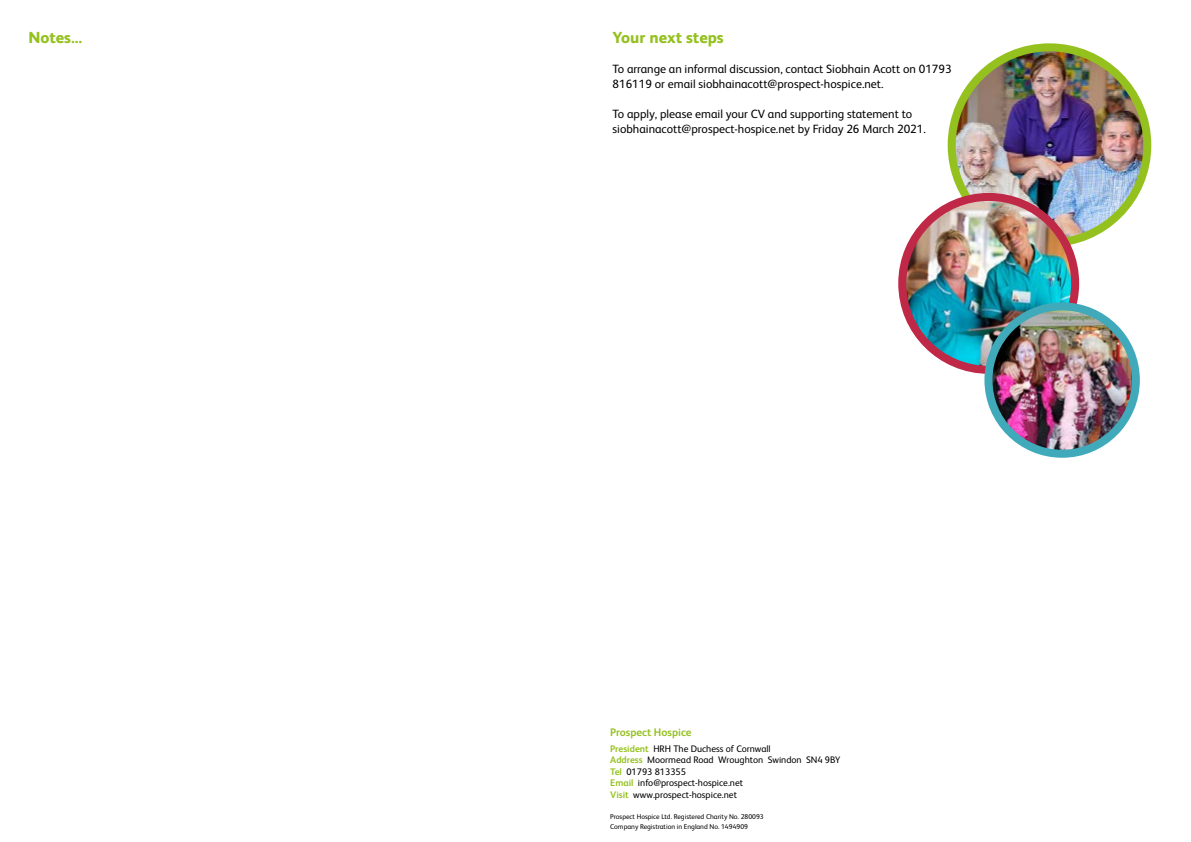
<style>
.page{position:relative;width:1191px;height:842px;background:#fff}
.page>*{position:absolute;margin:0;border:0;box-sizing:border-box;transform-origin:0 0}
.t1{font:800 16px "FS Albert";color:#95c11f}
.t2{font:12px/15px "FS Albert";color:#000}
.t3{font:700 11px "FS Albert";color:#95c11f}
.t4{font:9.5px/11.5px "FS Albert";color:#000}
.t5{font:7px/10px "FS Albert";color:#000}
.s1{font-weight:700;color:#95c11f}
</style>
<div class="page">
<img style="left:951px;top:47px;width:196px;height:196px;border-radius:98px">
<div style="left:947px;top:43px;width:204px;height:204px;border:8px solid #95c11f;border-radius:50%"></div>
<img style="left:904px;top:198px;width:171px;height:170px">
<div style="left:898px;top:193px;width:181px;height:181px;border:8px solid #c02848;border-radius:50%"></div>
<img style="left:988px;top:306px;width:147px;height:145px">
<div style="left:984px;top:302px;width:155px;height:156px;border:8px solid #40aaba;border-radius:50%"></div>
<h1 class="t1" style="left:28px;top:28px;width:55px">Notes...</h1>
<h1 class="t1" style="left:612px;top:28px;width:113px">Your next steps</h1>
<p class="t2" style="left:612px;top:62px;width:341px">To arrange an informal discussion, contact Siobhain Acott on 01793<br>816119 or email siobhainacott@prospect-hospice.net.</p>
<p class="t2" style="left:612px;top:107px;width:315px">To apply, please email your CV and supporting statement to siobhainacott@prospect-hospice.net by Friday 26 March 2021.</p>
<p class="t3" style="left:610px;top:726px;width:83px">Prospect Hospice</p>
<p class="t4" style="left:610px;top:743px;width:232px"><span class="s1">President</span> HRH The Duchess of Cornwall<br><span class="s1">Address</span> Moormead Road Wroughton Swindon SN4 9BY <span class="s1">Tel</span> 01793 813355<br><span class="s1">Email</span> info@prospect-hospice.net<br><span class="s1">Visit</span> www.prospect-hospice.net</p>
<p class="t5" style="left:610px;top:812px;width:155px">Prospect Hospice Ltd. Registered Charity No. 280093<br>Company Registration in England No. 1494909</p>
</div>
